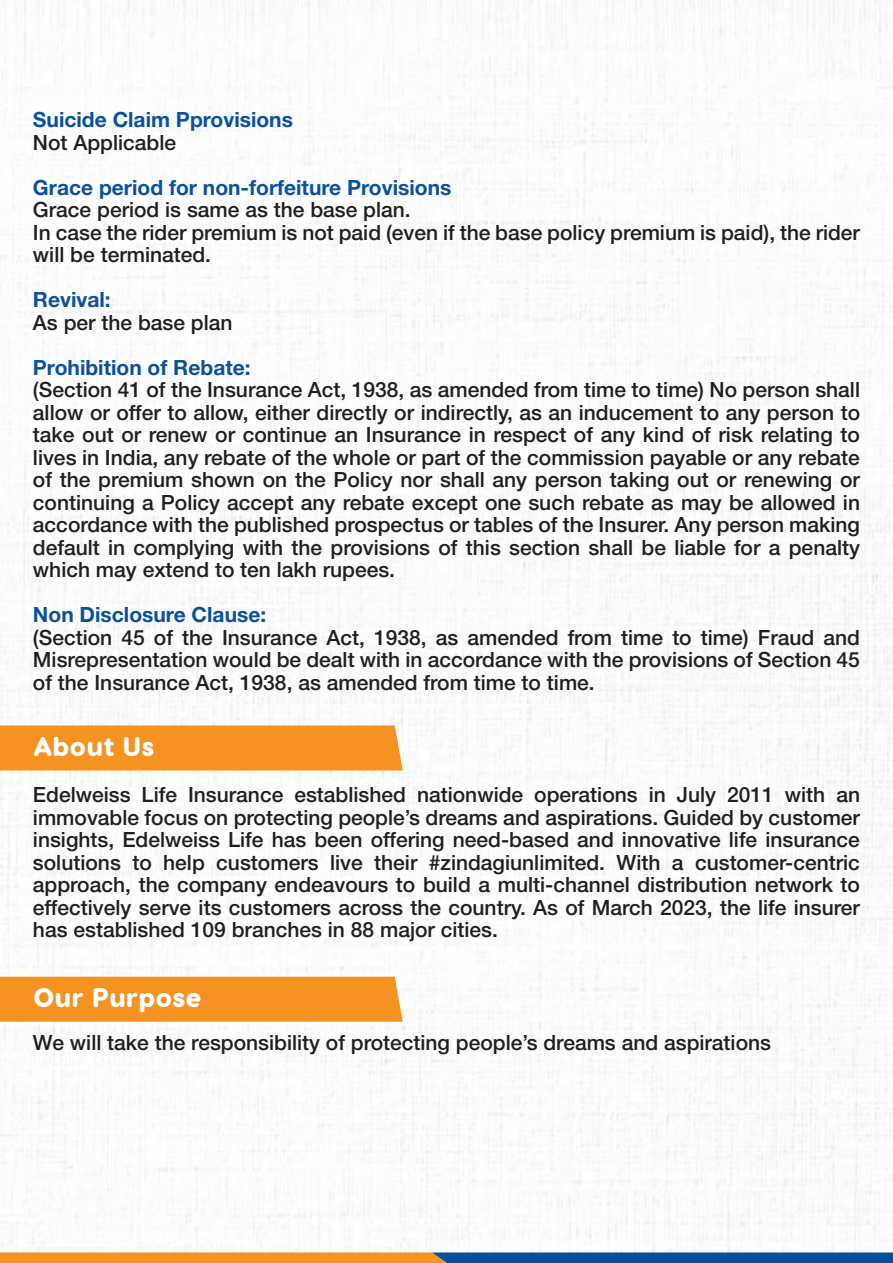
<style>
.page{position:relative;width:893px;height:1263px;background:#fff}
.page>*{position:absolute;margin:0;border:0;box-sizing:border-box;transform-origin:0 0}
.t1{font:800 27px "Visby Round CF";color:#fff}
.t2{font:500 21px/22.5px "Helvetica Neue LT Std";color:#231f20;text-align:justify}
.t3{font:700 21px "Helvetica Neue LT Std";color:#0a529e}
</style>
<div class="page">
<img style="left:0;top:0;width:893px;height:1252px">
<svg style="left:0;top:1252px;width:893px;height:11px;background:#817667"></svg>
<div style="left:0;top:725px;width:403px;height:45px;background:#f59222"></div>
<div style="left:0;top:977px;width:403px;height:45px;background:#f59222"></div>
<p class="t3" style="left:33px;top:107px;width:262px">Suicide Claim Pprovisions</p>
<p class="t2" style="left:33px;top:131px;width:145px">Not Applicable</p>
<p class="t3" style="left:33px;top:174px;width:420px">Grace period for non-forfeiture Provisions</p>
<p class="t2" style="left:33px;top:198px;width:829px;text-align:left">Grace period is same as the base plan.<br>In case the rider premium is not paid (even if the base policy premium is paid), the rider will be terminated.</p>
<p class="t3" style="left:33px;top:287px;width:79px">Revival:</p>
<p class="t2" style="left:33px;top:311px;width:201px">As per the base plan</p>
<p class="t3" style="left:33px;top:354px;width:219px">Prohibition of Rebate:</p>
<p class="t2" style="left:33px;top:378px;width:829px">(Section 41 of the Insurance Act, 1938, as amended from time to time) No person shall allow or offer to allow, either directly or indirectly, as an inducement to any person to take out or renew or continue an Insurance in respect of any kind of risk relating to lives in India, any rebate of the whole or part of the commission payable or any rebate of the premium shown on the Policy nor shall any person taking out or renewing or continuing a Policy accept any rebate except one such rebate as may be allowed in accordance with the published prospectus or tables of the Insurer. Any person making default in complying with the provisions of this section shall be liable for a penalty which may extend to ten lakh rupees.</p>
<p class="t3" style="left:33px;top:602px;width:235px">Non Disclosure Clause:</p>
<p class="t2" style="left:33px;top:626px;width:828px">(Section 45 of the Insurance Act, 1938, as amended from time to time) Fraud and Misrepresentation would be dealt with in accordance with the provisions of Section 45 of the Insurance Act, 1938, as amended from time to time.</p>
<p class="t1" style="left:33px;top:729px;width:123px">About Us</p>
<p class="t2" style="left:33px;top:783px;width:829px">Edelweiss Life Insurance established nationwide operations in July 2011 with an immovable focus on protecting people’s dreams and aspirations. Guided by customer insights, Edelweiss Life has been offering need-based and innovative life insurance solutions to help customers live their #zindagiunlimited. With a customer-centric approach, the company endeavours to build a multi-channel distribution network to effectively serve its customers across the country. As of March 2023, the life insurer has established 109 branches in 88 major cities.</p>
<p class="t1" style="left:33px;top:980px;width:170px">Our Purpose</p>
<p class="t2" style="left:33px;top:1031px;width:740px">We will take the responsibility of protecting people’s dreams and aspirations</p>
</div>
